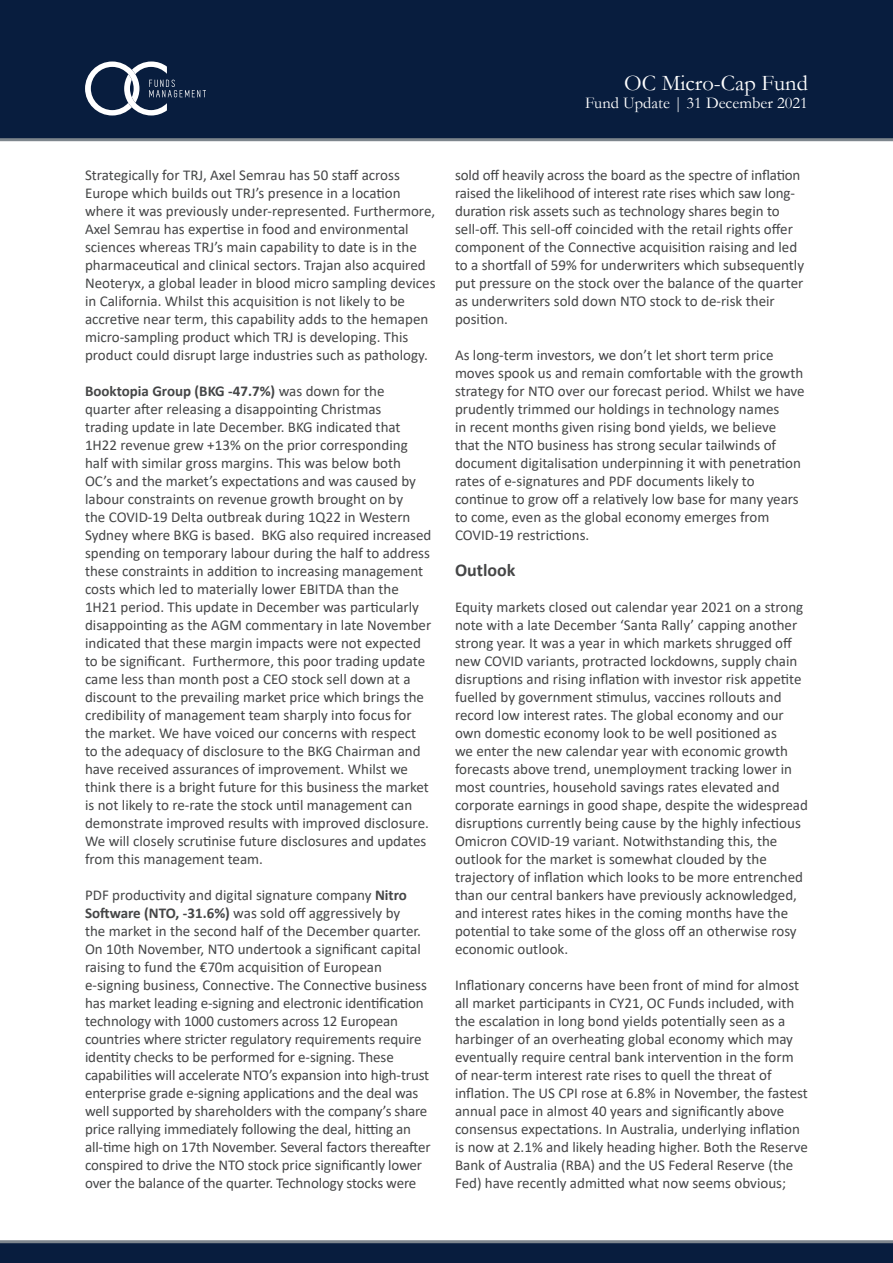
<style>
.page{position:relative;width:893px;height:1263px;background:#fff}
.page>*{position:absolute;margin:0;border:0;box-sizing:border-box;transform-origin:0 0}
.t1{font:22.5px "Garamond";color:#fff}
.t2{font:700 18px "Calibri";color:#454647}
.t3{font:16.5px "Garamond";color:#fff}
.t4{font:15px/18px "Calibri";color:#454647}
.s1{font-weight:700}
</style>
<div class="page">
<div style="left:0;top:1242px;width:893px;height:21px;background:#081d3e"></div>
<hr style="left:0;top:1240px;width:893px;height:3px;background:#7e868d">
<div style="left:0;top:0;width:893px;height:138px;background:#081d3e"></div>
<hr style="left:0;top:138px;width:893px;height:3px;background:#7e868d">
<svg style="left:85px;top:61px;width:121px;height:54px"></svg>
<h1 class="t1" style="left:624px;top:68px;width:185px">OC Micro-Cap Fund</h1>
<p class="t3" style="left:585px;top:92px;width:224px">Fund Update | 31 December 2021</p>
<p class="t4" style="left:85px;top:166px;width:352px">Strategically for TRJ, Axel Semrau has 50 staff across Europe which builds out TRJ’s presence in a location where it was previously under-represented. Furthermore, Axel Semrau has expertise in food and environmental sciences whereas TRJ’s main capability to date is in the pharmaceutical and clinical sectors. Trajan also acquired Neoteryx, a global leader in blood micro sampling devices in California. Whilst this acquisition is not likely to be accretive near term, this capability adds to the hemapen micro-sampling product which TRJ is developing. This product could disrupt large industries such as pathology.</p>
<p class="t4" style="left:85px;top:382px;width:348px"><span class="s1">Booktopia Group (BKG -47.7%)</span> was down for the quarter after releasing a disappointing Christmas<br>trading update in late December. BKG indicated that 1H22 revenue grew +13% on the prior corresponding half with similar gross margins. This was below both OC’s and the market’s expectations and was caused by labour constraints on revenue growth brought on by<br>the COVID-19 Delta outbreak during 1Q22 in Western Sydney where BKG is based. BKG also required increased spending on temporary labour during the half to address these constraints in addition to increasing management costs which led to materially lower EBITDA than the 1H21 period. This update in December was particularly disappointing as the AGM commentary in late November indicated that these margin impacts were not expected to be significant. Furthermore, this poor trading update came less than month post a CEO stock sell down at a discount to the prevailing market price which brings the credibility of management team sharply into focus for the market. We have voiced our concerns with respect to the adequacy of disclosure to the BKG Chairman and have received assurances of improvement. Whilst we think there is a bright future for this business the market is not likely to re-rate the stock until management can demonstrate improved results with improved disclosure.<br>We will closely scrutinise future disclosures and updates from this management team.</p>
<p class="t4" style="left:85px;top:886px;width:347px">PDF productivity and digital signature company <span class="s1">Nitro Software (NTO, -31.6%)</span> was sold off aggressively by<br>the market in the second half of the December quarter.<br>On 10th November, NTO undertook a significant capital raising to fund the €70m acquisition of European e-signing business, Connective. The Connective business has market leading e-signing and electronic identification technology with 1000 customers across 12 European countries where stricter regulatory requirements require identity checks to be performed for e-signing. These capabilities will accelerate NTO’s expansion into high-trust enterprise grade e-signing applications and the deal was well supported by shareholders with the company’s share price rallying immediately following the deal, hitting an all-time high on 17th November. Several factors thereafter conspired to drive the NTO stock price significantly lower over the balance of the quarter. Technology stocks were</p>
<p class="t4" style="left:455px;top:166px;width:351px">sold off heavily across the board as the spectre of inflation raised the likelihood of interest rate rises which saw long&shy;duration risk assets such as technology shares begin to sell-off. This sell-off coincided with the retail rights offer component of the Connective acquisition raising and led to a shortfall of 59% for underwriters which subsequently put pressure on the stock over the balance of the quarter as underwriters sold down NTO stock to de-risk their position.</p>
<p class="t4" style="left:455px;top:346px;width:351px">As long-term investors, we don’t let short term price moves spook us and remain comfortable with the growth strategy for NTO over our forecast period. Whilst we have prudently trimmed our holdings in technology names<br>in recent months given rising bond yields, we believe that the NTO business has strong secular tailwinds of document digitalisation underpinning it with penetration rates of e-signatures and PDF documents likely to continue to grow off a relatively low base for many years to come, even as the global economy emerges from COVID-19 restrictions.</p>
<p class="t2" style="left:455px;top:557px;width:62px">Outlook</p>
<p class="t4" style="left:455px;top:598px;width:354px">Equity markets closed out calendar year 2021 on a strong note with a late December ‘Santa Rally’ capping another strong year. It was a year in which markets shrugged off new COVID variants, protracted lockdowns, supply chain disruptions and rising inflation with investor risk appetite fuelled by government stimulus, vaccines rollouts and record low interest rates. The global economy and our own domestic economy look to be well positioned as<br>we enter the new calendar year with economic growth forecasts above trend, unemployment tracking lower in most countries, household savings rates elevated and corporate earnings in good shape, despite the widespread disruptions currently being cause by the highly infectious Omicron COVID-19 variant. Notwithstanding this, the outlook for the market is somewhat clouded by the trajectory of inflation which looks to be more entrenched than our central bankers have previously acknowledged, and interest rates hikes in the coming months have the potential to take some of the gloss off an otherwise rosy economic outlook.</p>
<p class="t4" style="left:455px;top:976px;width:354px">Inflationary concerns have been front of mind for almost all market participants in CY21, OC Funds included, with the escalation in long bond yields potentially seen as a harbinger of an overheating global economy which may eventually require central bank intervention in the form of near-term interest rate rises to quell the threat of inflation. The US CPI rose at 6.8% in November, the fastest annual pace in almost 40 years and significantly above consensus expectations. In Australia, underlying inflation is now at 2.1% and likely heading higher. Both the Reserve Bank of Australia (RBA) and the US Federal Reserve (the Fed) have recently admitted what now seems obvious;</p>
</div>
